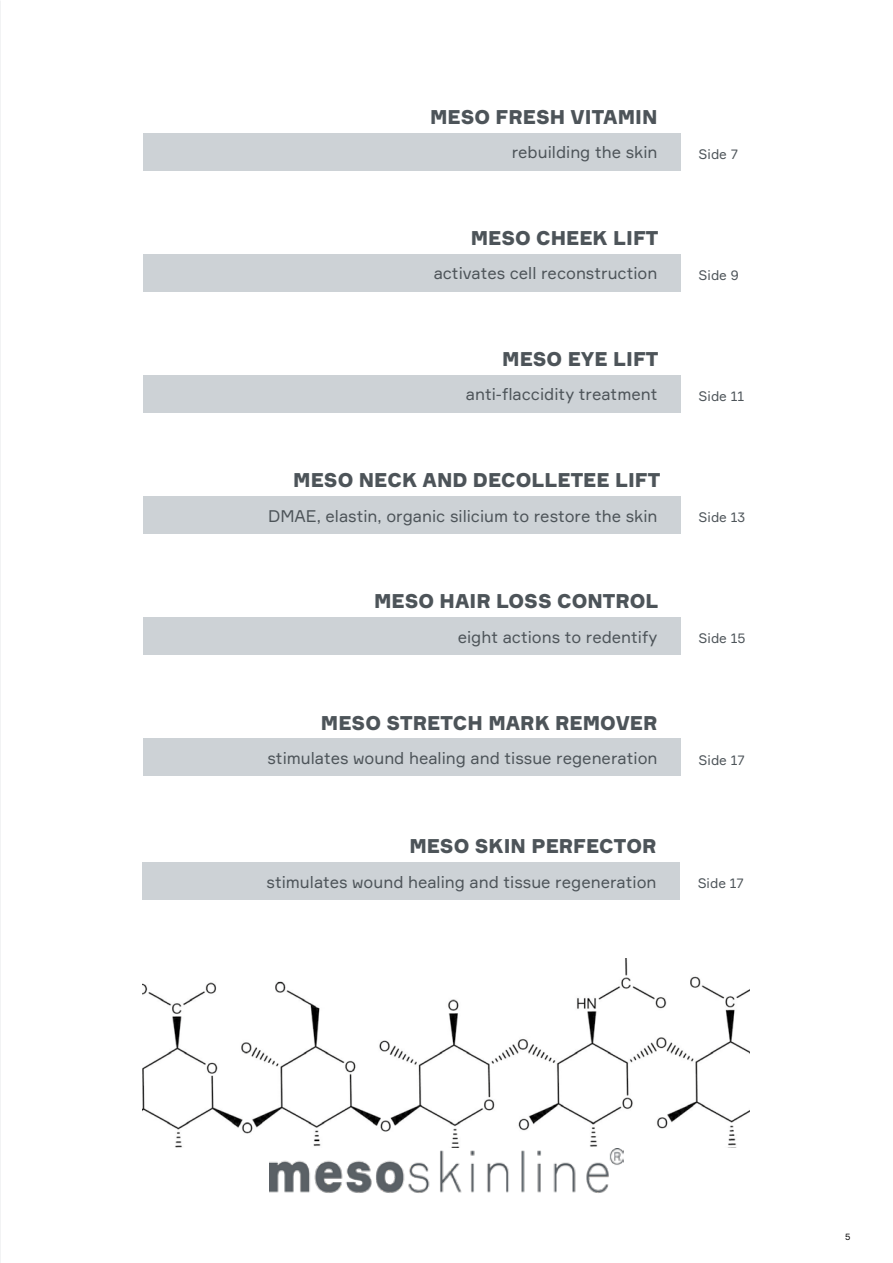
<style>
.page{position:relative;width:893px;height:1263px;background:#fff}
.page>*{position:absolute;margin:0;border:0;box-sizing:border-box;transform-origin:0 0}
.t1{font:900 19.5px "Formular";color:#4d5459}
.t2{font:16.5px "Formular";color:#4d5459}
.t3{font:13.5px "Formular";color:#4d5459}
.t4{font:9px "Formular";color:#000}
</style>
<div class="page">
<div style="left:143px;top:133px;width:537px;height:37px;background:#cdd2d6"></div>
<div style="left:143px;top:254px;width:537px;height:38px;background:#cdd2d6"></div>
<div style="left:143px;top:375px;width:537px;height:38px;background:#cdd2d6"></div>
<div style="left:143px;top:496px;width:537px;height:38px;background:#cdd2d6"></div>
<div style="left:143px;top:617px;width:537px;height:38px;background:#cdd2d6"></div>
<div style="left:143px;top:739px;width:537px;height:37px;background:#cdd2d6"></div>
<img style="left:143px;top:959px;width:607px;height:188px">
<img style="left:270px;top:1148px;width:353px;height:45px">
<div style="left:142px;top:862px;width:537px;height:38px;background:#cdd2d6"></div>
<p class="t1" style="left:430px;top:105px;width:229px">MESO FRESH VITAMIN</p>
<p class="t2" style="left:512px;top:142px;width:147px">rebuilding the skin</p>
<p class="t3" style="left:699px;top:146px;width:41px">Side 7</p>
<p class="t1" style="left:471px;top:226px;width:189px">MESO CHEEK LIFT</p>
<p class="t2" style="left:434px;top:263px;width:225px">activates cell reconstruction</p>
<p class="t3" style="left:699px;top:267px;width:42px">Side 9</p>
<p class="t1" style="left:502px;top:347px;width:158px">MESO EYE LIFT</p>
<p class="t2" style="left:466px;top:384px;width:193px">anti-flaccidity treatment</p>
<p class="t3" style="left:699px;top:388px;width:47px">Side 11</p>
<p class="t1" style="left:293px;top:468px;width:369px">MESO NECK AND DECOLLETEE LIFT</p>
<p class="t2" style="left:268px;top:505px;width:391px">DMAE, elastin, organic silicium to restore the skin</p>
<p class="t3" style="left:699px;top:509px;width:48px">Side 13</p>
<p class="t1" style="left:374px;top:589px;width:286px">MESO HAIR LOSS CONTROL</p>
<p class="t2" style="left:458px;top:627px;width:201px">eight actions to redentify</p>
<p class="t3" style="left:699px;top:630px;width:48px">Side 15</p>
<p class="t1" style="left:321px;top:710px;width:338px">MESO STRETCH MARK REMOVER</p>
<p class="t2" style="left:267px;top:748px;width:391px">stimulates wound healing and tissue regeneration</p>
<p class="t3" style="left:699px;top:751px;width:48px">Side 17</p>
<p class="t1" style="left:409px;top:834px;width:249px">MESO SKIN PERFECTOR</p>
<p class="t2" style="left:267px;top:871px;width:391px">stimulates wound healing and tissue regeneration</p>
<p class="t3" style="left:698px;top:875px;width:48px">Side 17</p>
<p class="t4" style="left:845px;top:1231px;width:7px">5</p>
</div>
